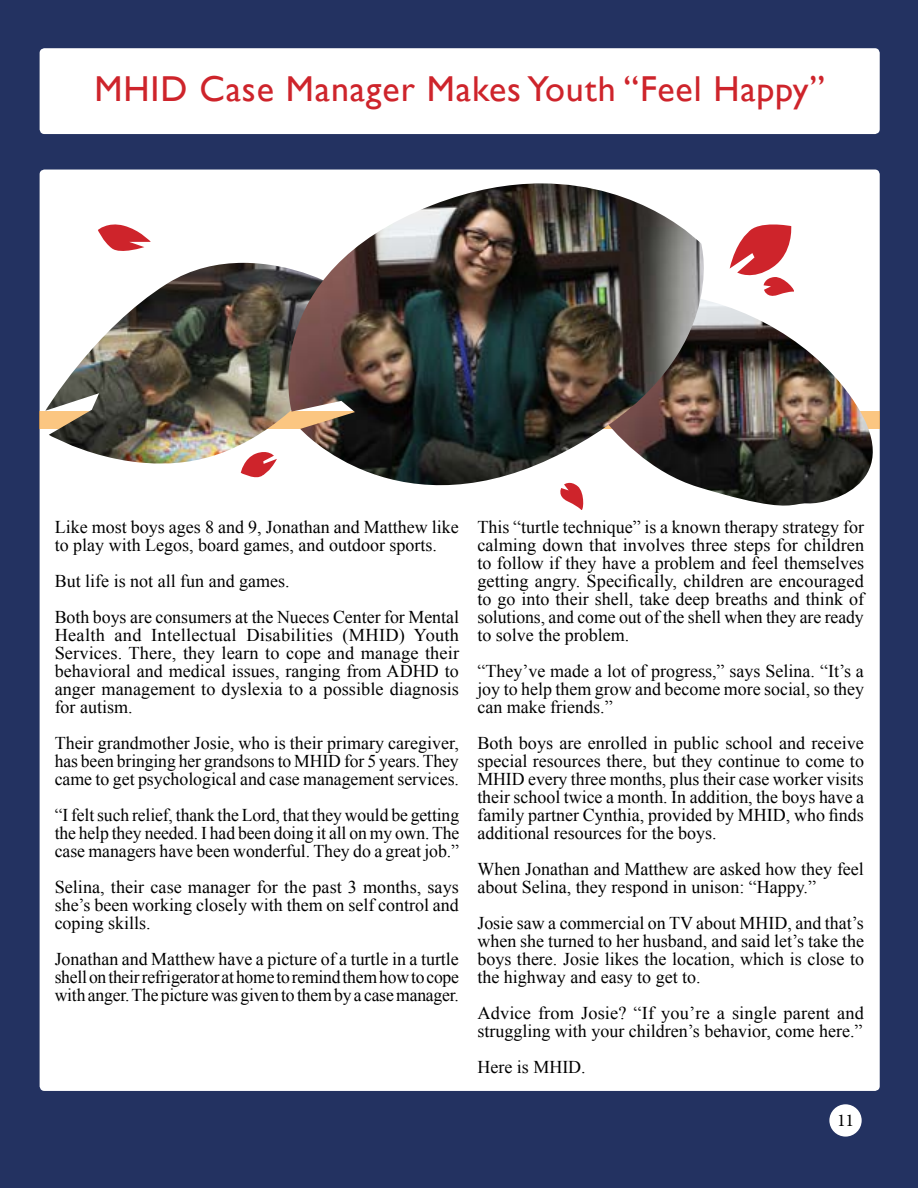
<style>
.page{position:relative;width:918px;height:1188px;background:#233261}
.page>*{position:absolute;margin:0;border:0;box-sizing:border-box;transform-origin:0 0}
.t1{font:36px "Gill Sans";letter-spacing:.025em;color:#ce242b}
.t2{font:18px/18px "Times New Roman";color:#000;text-align:justify}
.t3{font:18px "Minion Pro";color:#000}
</style>
<div class="page">
<div style="left:40px;top:170px;width:840px;height:921px;background:#fff;border-radius:5px"></div>
<div style="left:828px;top:1103px;width:35px;height:35px;background:#fff;border-radius:50%"></div>
<div style="left:826px;top:1101px;width:39px;height:39px;border:3px solid #233261;border-radius:50%"></div>
<div style="left:40px;top:48px;width:840px;height:86px;background:#fff;border-radius:5px"></div>
<img style="left:733px;top:293px;width:184px;height:215px">
<img style="left:45px;top:263px;width:209px;height:210px">
<img style="left:254px;top:183px;width:479px;height:314px">
<svg style="left:557px;top:480px;width:28px;height:30px"></svg>
<svg style="left:98px;top:224px;width:53px;height:27px"></svg>
<svg style="left:730px;top:220px;width:67px;height:79px"></svg>
<svg style="left:241px;top:449px;width:36px;height:32px"></svg>
<h1 class="t1" style="left:94px;top:68px;width:732px">MHID Case Manager Makes Youth “Feel Happy”</h1>
<p class="t2" style="left:55px;top:518px;width:406px">Like most boys ages 8 and 9, Jonathan and Matthew like to play with Legos, board games, and outdoor sports.</p>
<p class="t2" style="left:55px;top:563px;width:406px;line-height:36px">But life is not all fun and games.<br>Both boys are consumers at the Nueces Center for Mental</p>
<p class="t2" style="left:55px;top:626px;width:406px">Health and Intellectual Disabilities (MHID) Youth Services. There, they learn to cope and manage their behavioral and medical issues, ranging from ADHD to anger management to dyslexia to a possible diagnosis for autism.</p>
<p class="t2" style="left:55px;top:734px;width:406px">Their grandmother Josie, who is their primary caregiver, has been bringing her grandsons to MHID for 5 years. They came to get psychological and case management services.</p>
<p class="t2" style="left:55px;top:806px;width:406px">“I felt such relief, thank the Lord, that they would be getting the help they needed. I had been doing it all on my own. The case managers have been wonderful. They do a great job.”</p>
<p class="t2" style="left:55px;top:878px;width:406px">Selina, their case manager for the past 3 months, says she’s been working closely with them on self control and coping skills.</p>
<p class="t2" style="left:55px;top:950px;width:406px">Jonathan and Matthew have a picture of a turtle in a turtle shell on their refrigerator at home to remind them how to cope with anger. The picture was given to them by a case manager.</p>
<p class="t2" style="left:477px;top:518px;width:388px">This “turtle technique” is a known therapy strategy for calming down that involves three steps for children to follow if they have a problem and feel themselves getting angry. Specifically, children are encouraged to go into their shell, take deep breaths and think of solutions, and come out of the shell when they are ready to solve the problem.</p>
<p class="t2" style="left:477px;top:662px;width:388px">“They’ve made a lot of progress,” says Selina. “It’s a joy to help them grow and become more social, so they can make friends.”</p>
<p class="t2" style="left:477px;top:734px;width:388px">Both boys are enrolled in public school and receive special resources there, but they continue to come to MHID every three months, plus their case worker visits their school twice a month. In addition, the boys have a family partner Cynthia, provided by MHID, who finds additional resources for the boys.</p>
<p class="t2" style="left:477px;top:860px;width:388px">When Jonathan and Matthew are asked how they feel about Selina, they respond in unison: “Happy.”</p>
<p class="t2" style="left:477px;top:914px;width:388px">Josie saw a commercial on TV about MHID, and that’s when she turned to her husband, and said let’s take the boys there. Josie likes the location, which is close to the highway and easy to get to.</p>
<p class="t2" style="left:477px;top:1004px;width:388px">Advice from Josie? “If you’re a single parent and struggling with your children’s behavior, come here.”</p>
<p class="t2" style="left:477px;top:1058px;width:110px">Here is MHID.</p>
<p class="t3" style="left:837px;top:1108px;width:19px">11</p>
</div>
